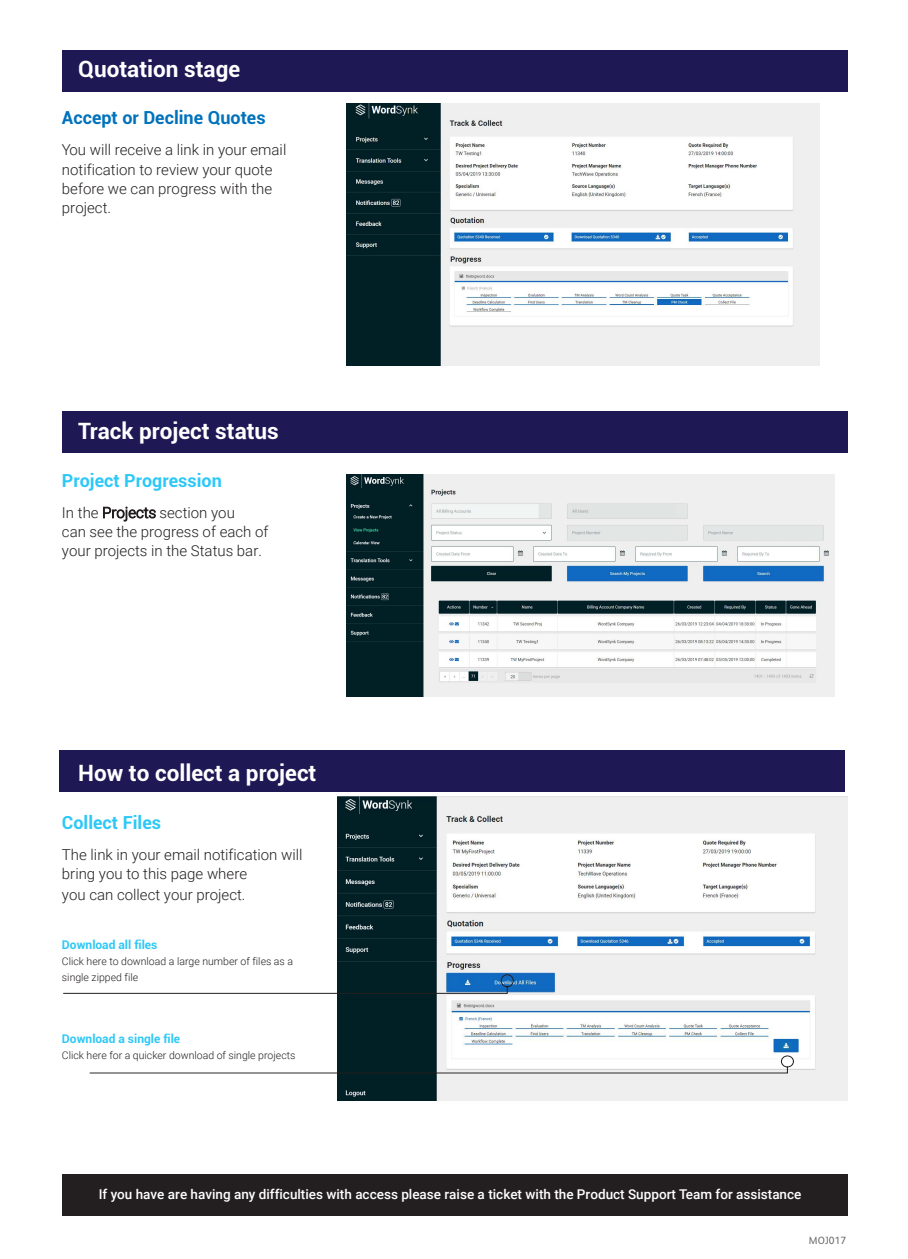
<style>
.page{position:relative;width:908px;height:1259px;background:#fff}
.page>*{position:absolute;margin:0;border:0;box-sizing:border-box;transform-origin:0 0}
.t1{font:700 22.5px "Roboto";color:#fff}
.t2{font:700 18px "Roboto";color:#2dc8f7}
.t3{font:700 18px "Roboto";color:#0072bc}
.t4{font:300 15px/19px "Roboto";color:#231f20}
.t5{font:500 13.5px "Roboto";color:#fff}
.t6{font:700 12px "Roboto";color:#2dc8f7}
.t7{font:300 10.5px/15.3px "Roboto";color:#231f20}
.t8{font:10.5px "FS Albert";color:#6c6d70}
</style>
<div class="page">
<div style="left:60px;top:750px;width:785px;height:41px;background:#1e1955"></div>
<div style="left:62px;top:411px;width:785px;height:42px;background:#1e1955"></div>
<img style="left:347px;top:474px;width:487px;height:222px">
<div style="left:62px;top:1173px;width:785px;height:42px;background:#231f20"></div>
<div style="left:62px;top:50px;width:785px;height:42px;background:#1e1955"></div>
<img style="left:346px;top:104px;width:473px;height:262px">
<img style="left:337px;top:796px;width:509px;height:304px">
<svg style="left:89px;top:1055px;width:705px;height:18px"></svg>
<svg style="left:63px;top:973px;width:451px;height:20px"></svg>
<h1 class="t1" style="left:78px;top:53px;width:163px">Quotation stage</h1>
<p class="t3" style="left:62px;top:105px;width:205px">Accept or Decline Quotes</p>
<p class="t4" style="left:62px;top:140px;width:226px">You will receive a link in your email notification to review your quote before we can progress with the project.</p>
<h1 class="t1" style="left:78px;top:415px;width:202px">Track project status</h1>
<p class="t2" style="left:62px;top:467px;width:161px">Project Progression</p>
<p class="t4" style="left:62px;top:502px;width:208px">In the Projects section you<br>can see the progress of each of your projects in the Status bar.</p>
<h1 class="t1" style="left:78px;top:757px;width:240px">How to collect a project</h1>
<p class="t2" style="left:62px;top:809px;width:100px">Collect Files</p>
<p class="t4" style="left:62px;top:844px;width:242px">The link in your email notification will bring you to this page where</p>
<p class="t4" style="left:62px;top:884px;width:185px">you can collect your project.</p>
<p class="t6" style="left:62px;top:936px;width:97px">Download all files</p>
<p class="t7" style="left:62px;top:953px;width:232px">Click here to download a large number of files as a single zipped file</p>
<p class="t6" style="left:62px;top:1030px;width:120px">Download a single file</p>
<p class="t7" style="left:62px;top:1047px;width:235px">Click here for a quicker download of single projects</p>
<p class="t5" style="left:99px;top:1184px;width:704px">If you have are having any difficulties with access please raise a ticket with the Product Support Team for assistance</p>
<p class="t8" style="left:808px;top:1234px;width:39px">MOJ017</p>
</div>
